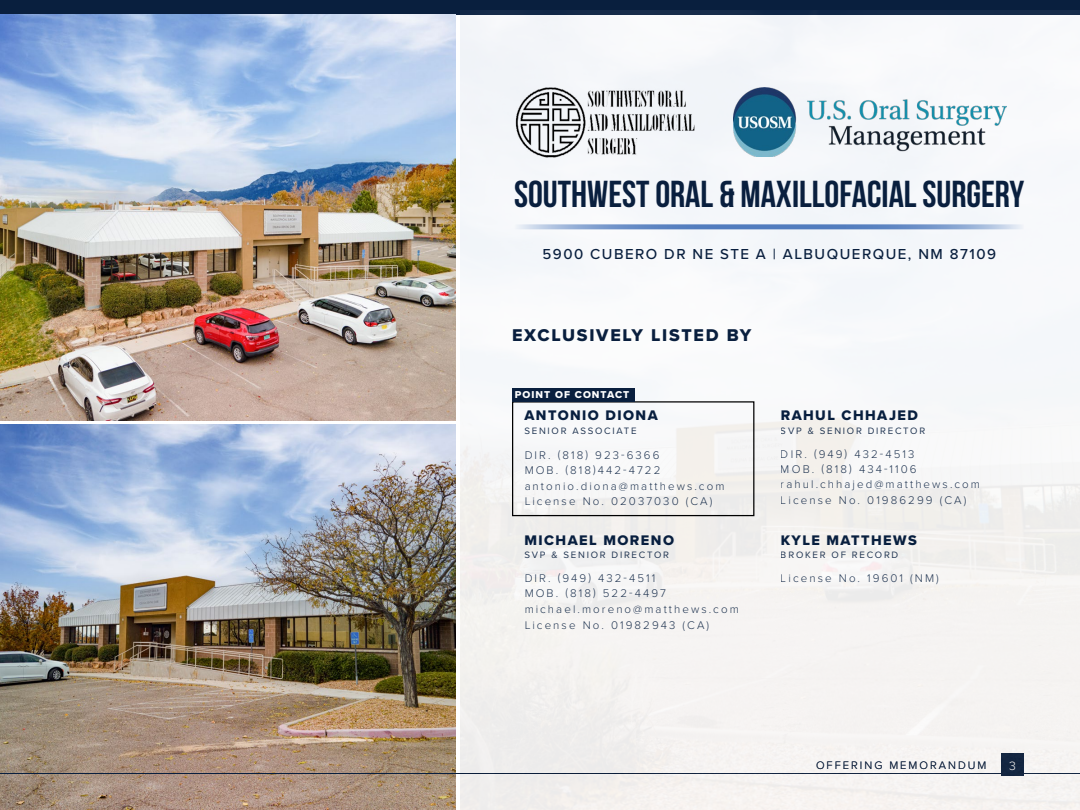
<style>
.page{position:relative;width:1080px;height:810px;background:#fff}
.page>*{position:absolute;margin:0;border:0;box-sizing:border-box;transform-origin:0 0}
.t1{font:700 37.5px "Bebas Neue";color:#091f3e}
.t2{font:17.62px "Proxima Nova Extrabld";letter-spacing:.1em;color:#091f3e}
.t3{font:500 15px "Proxima Nova";letter-spacing:.1em;color:#091f3e}
.t4{font:14.38px "Proxima Nova Extrabld";letter-spacing:.1em;color:#081f3f}
.t5{font:300 12.5px "Proxima Nova";color:#fff}
.t6{font:300 11.5px/15.5px "Proxima Nova";letter-spacing:.18em;color:#081f3f}
.t7{font:300 11.25px "Proxima Nova";letter-spacing:.18em;color:#091f3e}
.t8{font:10.38px "Proxima Nova Extrabld";letter-spacing:.1em;color:#fff}
.t9{font:9.62px "Proxima Nova";letter-spacing:.18em;color:#081f3f}
</style>
<div class="page">
<div style="left:0;top:0;width:1080px;height:14px;background:#091f3e"></div>
<hr style="left:0;top:773px;width:1080px;height:1px;background:#091f3e">
<img style="left:0;top:14px;width:455px;height:406px">
<img style="left:0;top:425px;width:455px;height:385px">
<img style="left:460px;top:10px;width:620px;height:799px">
<div style="left:512px;top:401px;width:242px;height:115px;border:1px solid #000"></div>
<div style="left:512px;top:388px;width:123px;height:14px;background:#091f3e"></div>
<svg style="left:515px;top:224px;width:509px;height:5px"></svg>
<img style="left:512px;top:84px;width:185px;height:77px">
<img style="left:734px;top:88px;width:272px;height:69px">
<h1 class="t1" style="left:514px;top:173px;width:512px">SOUTHWEST ORAL &amp; MAXILLOFACIAL SURGERY</h1>
<h3 class="t3" style="left:543px;top:243px;width:455px">5900 CUBERO DR NE STE A | ALBUQUERQUE, NM 87109</h3>
<h2 class="t2" style="left:512px;top:322px;width:241px">EXCLUSIVELY LISTED BY</h2>
<p class="t8" style="left:515px;top:387px;width:116px">POINT OF CONTACT</p>
<p class="t4" style="left:525px;top:405px;width:135px">ANTONIO DIONA</p>
<p class="t9" style="left:525px;top:424px;width:114px">SENIOR ASSOCIATE</p>
<p class="t6" style="left:525px;top:447px;width:202px">DIR. (818) 923-6366<br>MOB. (818)442-4722 antonio.diona@matthews.com<br>License No. 02037030 (CA)</p>
<p class="t4" style="left:525px;top:529px;width:151px">MICHAEL MORENO</p>
<p class="t9" style="left:525px;top:548px;width:146px">SVP &amp; SENIOR DIRECTOR</p>
<p class="t6" style="left:525px;top:570px;width:216px">DIR. (949) 432-4511<br>MOB. (818) 522-4497 michael.moreno@matthews.com<br>License No. 01982943 (CA)</p>
<p class="t4" style="left:781px;top:405px;width:139px">RAHUL CHHAJED</p>
<p class="t9" style="left:781px;top:424px;width:146px">SVP &amp; SENIOR DIRECTOR</p>
<p class="t6" style="left:781px;top:445px;width:201px">DIR. (949) 432-4513<br>MOB. (818) 434-1106 rahul.chhajed@matthews.com<br>License No. 01986299 (CA)</p>
<p class="t4" style="left:781px;top:529px;width:138px">KYLE MATTHEWS</p>
<p class="t9" style="left:781px;top:548px;width:119px">BROKER OF RECORD</p>
<p class="t6" style="left:781px;top:570px;width:160px">License No. 19601 (NM)</p>
<p class="t7" style="left:816px;top:756px;width:172px">OFFERING MEMORANDUM</p>
<p class="t5" style="left:1009px;top:756px;width:8px">3</p>
</div>
